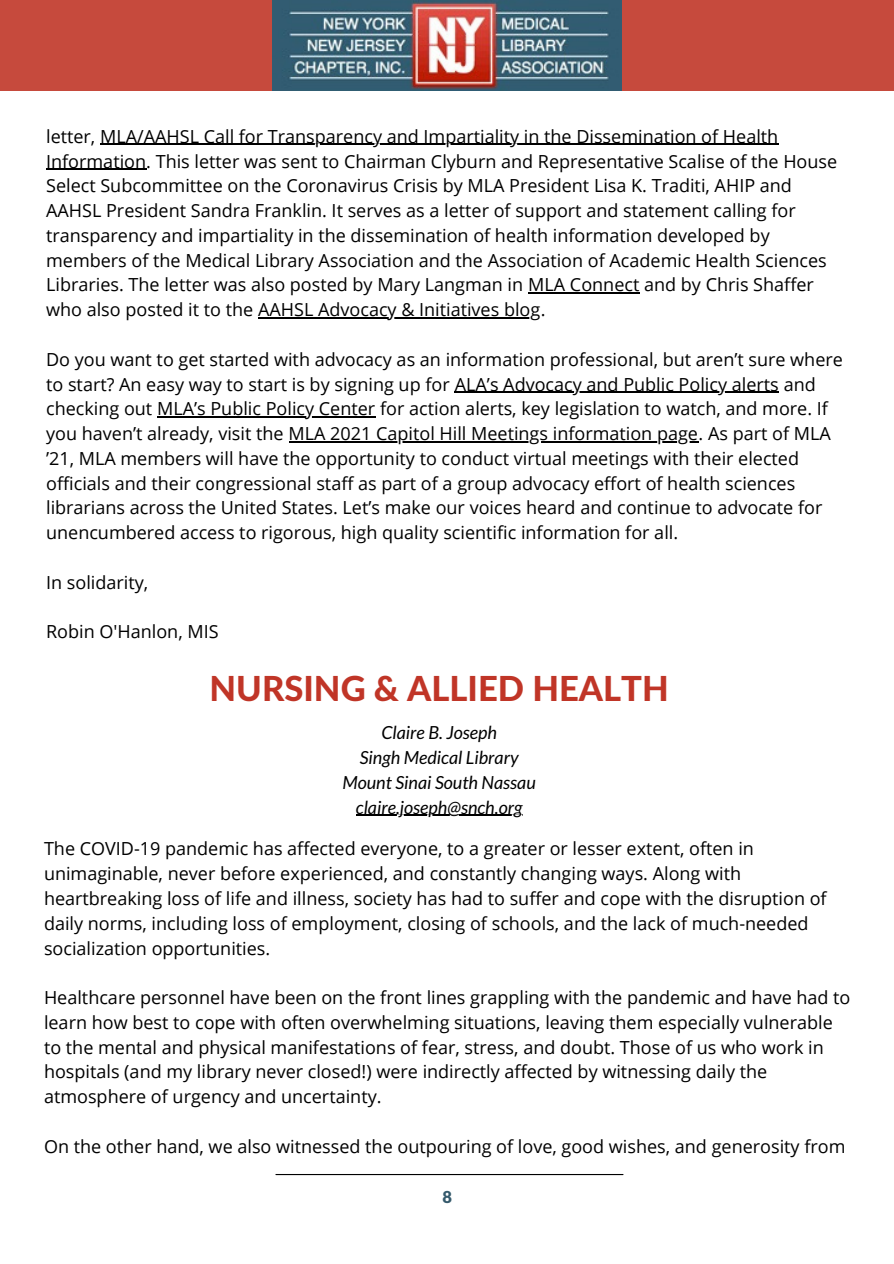
<style>
.page{position:relative;width:894px;height:1264px;background:#fff}
.page>*{position:absolute;margin:0;border:0;box-sizing:border-box;transform-origin:0 0}
.t1{font:800 34.5px "Lato Latin";color:#c03527}
.t2{font:18px/24.8px "Open Sans";color:#000}
.t3{font:italic 18px "Lato";color:#000}
.t4{font:900 16.5px "Lato Latin";color:#355a6c}
</style>
<div class="page">
<div style="left:0;top:0;width:893px;height:91px;background:#c64a3d"></div>
<img style="left:272px;top:0;width:349px;height:90px">
<hr style="left:276px;top:1173px;width:346px;height:2px;background:#000">
<hr style="left:100px;top:144px;width:678px;height:1px;background:#000">
<hr style="left:46px;top:169px;width:100px;height:1px;background:#000">
<hr style="left:528px;top:292px;width:111px;height:2px;background:#000">
<hr style="left:258px;top:317px;width:282px;height:1px;background:#000">
<hr style="left:454px;top:391px;width:324px;height:2px;background:#000">
<hr style="left:157px;top:416px;width:218px;height:1px;background:#000">
<hr style="left:288px;top:441px;width:410px;height:1px;background:#000">
<hr style="left:356px;top:814px;width:166px;height:2px;background:#000">
<p class="t2" style="left:46px;top:123px;width:792px">letter, MLA/AAHSL Call for Transparency and Impartiality in the Dissemination of Health Information. This letter was sent to Chairman Clyburn and Representative Scalise of the House Select Subcommittee on the Coronavirus Crisis by MLA President Lisa K. Traditi, AHIP and AAHSL President Sandra Franklin. It serves as a letter of support and statement calling for transparency and impartiality in the dissemination of health information developed by members of the Medical Library Association and the Association of Academic Health Sciences Libraries. The letter was also posted by Mary Langman in MLA Connect and by Chris Shaffer who also posted it to the AAHSL Advocacy &amp; Initiatives blog.</p>
<p class="t2" style="left:46px;top:346px;width:798px">Do you want to get started with advocacy as an information professional, but aren’t sure where to start? An easy way to start is by signing up for ALA’s Advocacy and Public Policy alerts and checking out MLA’s Public Policy Center for action alerts, key legislation to watch, and more. If you haven’t already, visit the MLA 2021 Capitol Hill Meetings information page. As part of MLA ’21, MLA members will have the opportunity to conduct virtual meetings with their elected officials and their congressional staff as part of a group advocacy effort of health sciences librarians across the United States. Let’s make our voices heard and continue to advocate for unencumbered access to rigorous, high quality scientific information for all.</p>
<p class="t2" style="left:46px;top:569px;width:104px">In solidarity,</p>
<p class="t2" style="left:46px;top:619px;width:174px">Robin O'Hanlon, MIS</p>
<p class="t1" style="left:209px;top:673px;width:460px">NURSING &amp; ALLIED HEALTH</p>
<p class="t3" style="left:381px;top:721px;width:117px">Claire B. Joseph</p>
<p class="t3" style="left:359px;top:746px;width:160px">Singh Medical Library</p>
<p class="t3" style="left:342px;top:771px;width:195px">Mount Sinai South Nassau</p>
<p class="t3" style="left:356px;top:796px;width:168px">claire.joseph@snch.org</p>
<p class="t2" style="left:44px;top:836px;width:784px">The COVID-19 pandemic has affected everyone, to a greater or lesser extent, often in unimaginable, never before experienced, and constantly changing ways. Along with heartbreaking loss of life and illness, society has had to suffer and cope with the disruption of daily norms, including loss of employment, closing of schools, and the lack of much-needed socialization opportunities.</p>
<p class="t2" style="left:44px;top:984px;width:807px">Healthcare personnel have been on the front lines grappling with the pandemic and have had to learn how best to cope with often overwhelming situations, leaving them especially vulnerable to the mental and physical manifestations of fear, stress, and doubt. Those of us who work in hospitals (and my library never closed!) were indirectly affected by witnessing daily the atmosphere of urgency and uncertainty.</p>
<p class="t2" style="left:44px;top:1133px;width:802px">On the other hand, we also witnessed the outpouring of love, good wishes, and generosity from</p>
<p class="t4" style="left:442px;top:1189px;width:11px">8</p>
</div>
